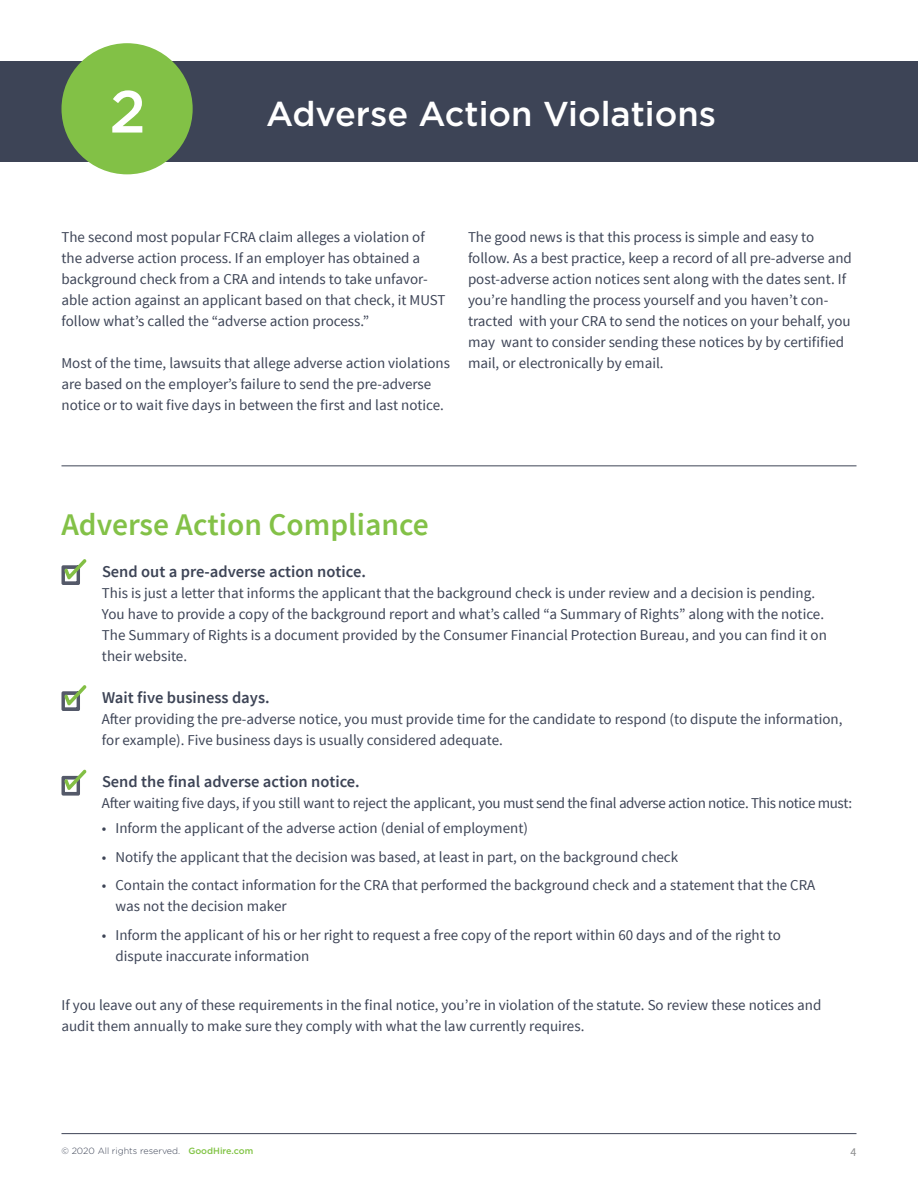
<style>
.page{position:relative;width:918px;height:1188px;background:#fff}
.page>*{position:absolute;margin:0;border:0;box-sizing:border-box;transform-origin:0 0}
.t1{font:500 59.4px "Gotham";color:#fff}
.t2{font:500 34.5px "Gotham";color:#fff}
.t3{font:600 31.5px "Source Sans Pro";color:#83c147}
.t4{font:600 16.5px "Source Sans Pro";color:#3d4456}
.t5{font:15px/21px "Source Sans Pro";color:#3d4456}
.t6{font:15px "Source Sans Pro";letter-spacing:-.025em;color:#3d4456}
.t7{font:12px "Source Sans Pro";color:#8d8e8f}
.t8{font:300 9px "Gotham";color:#3d4456}
.s1{font-weight:500;color:#80c343}
</style>
<div class="page">
<hr style="left:62px;top:1133px;width:794px;height:1px;background:#3e4456">
<hr style="left:62px;top:466px;width:794px;height:1px;background:#3e4456">
<svg style="left:62px;top:559px;width:25px;height:26px"></svg>
<svg style="left:62px;top:685px;width:25px;height:26px"></svg>
<svg style="left:62px;top:769px;width:25px;height:27px"></svg>
<div style="left:0;top:61px;width:918px;height:101px;background:#3d4456"></div>
<div style="left:61px;top:43px;width:132px;height:131px;background:#82c146;border-radius:50%"></div>
<h1 class="t1" style="left:109px;top:73px;width:38px">2</h1>
<h2 class="t2" style="left:266px;top:91px;width:452px">Adverse Action Violations</h2>
<p class="t5" style="left:62px;top:227px;width:385px">The second most popular FCRA claim alleges a violation of the adverse action process. If an employer has obtained a background check from a CRA and intends to take unfavor&shy;able action against an applicant based on that check, it MUST follow what’s called the “adverse action process.”</p>
<p class="t5" style="left:62px;top:353px;width:390px">Most of the time, lawsuits that allege adverse action violations are based on the employer’s failure to send the pre-adverse notice or to wait five days in between the first and last notice.</p>
<p class="t5" style="left:468px;top:227px;width:385px">The good news is that this process is simple and easy to follow. As a best practice, keep a record of all pre-adverse and post-adverse action notices sent along with the dates sent. If you’re handling the process yourself and you haven’t con&shy;tracted with your CRA to send the notices on your behalf, you may want to consider sending these notices by by certifified mail, or electronically by email.</p>
<h3 class="t3" style="left:62px;top:504px;width:369px">Adverse Action Compliance</h3>
<p class="t4" style="left:102px;top:561px;width:265px">Send out a pre-adverse action notice.</p>
<p class="t5" style="left:102px;top:583px;width:726px">This is just a letter that informs the applicant that the background check is under review and a decision is pending.<br>You have to provide a copy of the background report and what’s called “a Summary of Rights” along with the notice.<br>The Summary of Rights is a document provided by the Consumer Financial Protection Bureau, and you can find it on their website.</p>
<p class="t4" style="left:102px;top:687px;width:169px">Wait five business days.</p>
<p class="t5" style="left:102px;top:709px;width:742px">After providing the pre-adverse notice, you must provide time for the candidate to respond (to dispute the information, for example). Five business days is usually considered adequate.</p>
<p class="t4" style="left:102px;top:771px;width:259px">Send the final adverse action notice.</p>
<p class="t6" style="left:102px;top:793px;width:752px">After waiting five days, if you still want to reject the applicant, you must send the final adverse action notice. This notice must:</p>
<p class="t5" style="left:102px;top:818px;width:427px">• Inform the applicant of the adverse action (denial of employment)</p>
<p class="t5" style="left:102px;top:847px;width:578px">• Notify the applicant that the decision was based, at least in part, on the background check</p>
<p class="t5" style="left:115px;top:875px;width:701px;text-indent:-14px">• Contain the contact information for the CRA that performed the background check and a statement that the CRA was not the decision maker</p>
<p class="t5" style="left:115px;top:925px;width:667px;text-indent:-14px">• Inform the applicant of his or her right to request a free copy of the report within 60 days and of the right to dispute inaccurate information</p>
<p class="t5" style="left:61px;top:995px;width:761px">If you leave out any of these requirements in the final notice, you’re in violation of the statute. So review these notices and audit them annually to make sure they comply with what the law currently requires.</p>
<p class="t8" style="left:62px;top:1145px;width:193px">© 2020 All rights reserved. <span class="s1">GoodHire.com</span></p>
<p class="t7" style="left:851px;top:1144px;width:7px">4</p>
</div>
